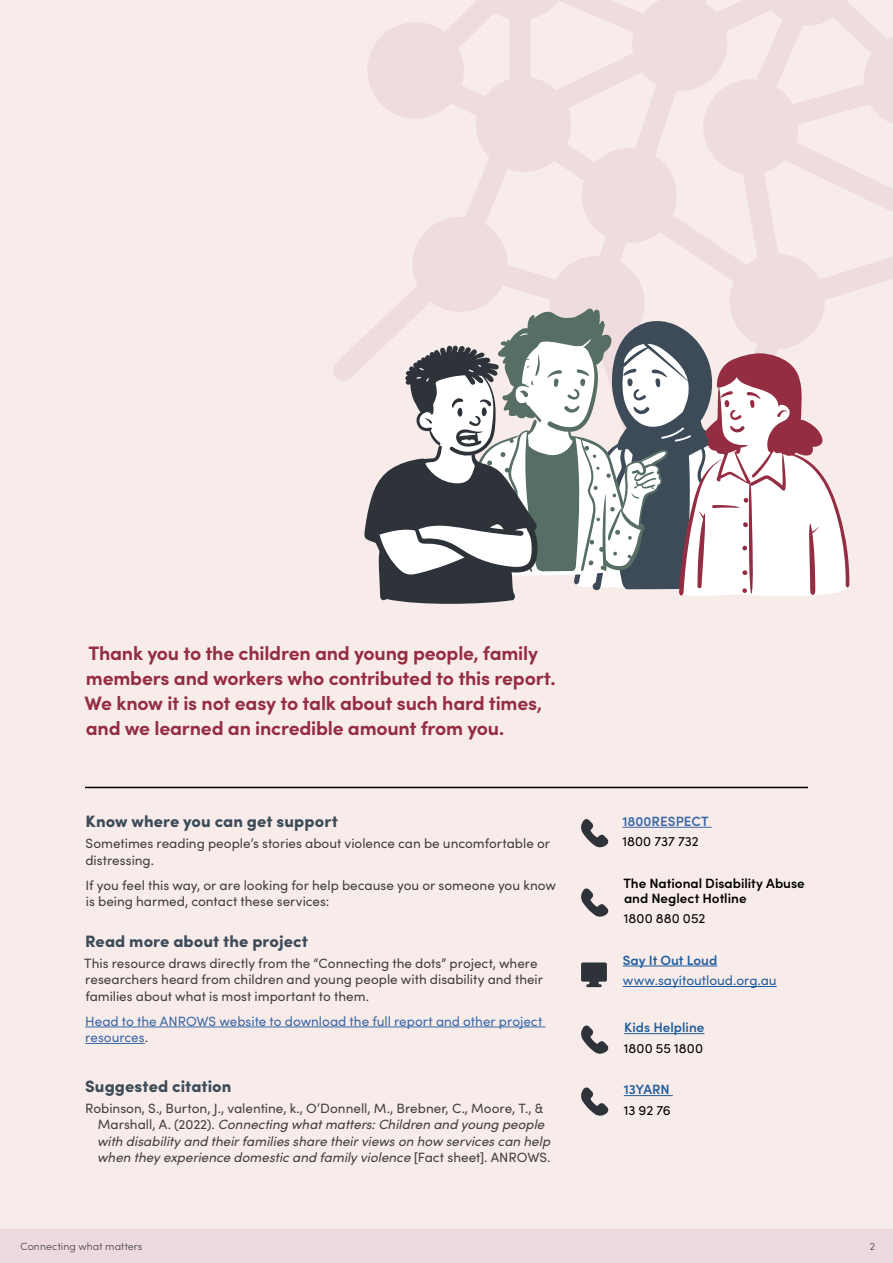
<style>
.page{position:relative;width:893px;height:1263px;background:#f8ecea}
.page>*{position:absolute;margin:0;border:0;box-sizing:border-box;transform-origin:0 0}
.Key_message{font:700 19.5px/24.8px "Sofia Pro";letter-spacing:-.015em;color:#952d42}
.BreakoutBox_Heading{font:900 16.5px "Sofia Pro";letter-spacing:.005em;color:#3d4b59}
.Brekaout_Box_Body{font:13.5px/16.5px "Sofia Pro";color:#414042}
.Brekaout_Box_Body-2{font:italic 13.5px/16.5px "Sofia Pro";color:#414042}
.Brekaout_Box_Body-3{font:13.5px/16.5px "Sofia Pro";color:#3a68a5}
.Body_paragraph{font:600 13.5px/15px "Sofia Pro";color:#000}
.Body_paragraph-2{font:13.5px "Sofia Pro";letter-spacing:.005em;color:#000}
.Body_paragraph-3{font:600 13.5px "Sofia Pro";color:#215e9e}
.Body_paragraph-4{font:13.5px "Sofia Pro";color:#215e9e}
.Brekaout_Box_Body-4{font:600 13.5px "Sofia Pro";color:#3a68a5}
.t1{font:300 10.5px "Sofia Pro";letter-spacing:.01em;color:#414042}
.s1{color:#414042}
.s2{font-style:normal}
</style>
<div class="page">
<div style="left:0;top:1229px;width:893px;height:34px;background:#ecd9dd"></div>
<svg style="left:581px;top:819px;width:28px;height:29px"></svg>
<hr style="left:622px;top:827px;width:90px;height:1px;background:#3a68a5">
<svg style="left:581px;top:888px;width:28px;height:29px"></svg>
<svg style="left:581px;top:962px;width:26px;height:25px"></svg>
<svg style="left:333px;top:0;width:560px;height:380px"></svg>
<svg style="left:364px;top:308px;width:486px;height:296px"></svg>
<hr style="left:623px;top:966px;width:94px;height:1px;background:#215e9e">
<hr style="left:623px;top:986px;width:154px;height:1px;background:#215e9e">
<hr style="left:624px;top:1033px;width:80px;height:1px;background:#215e9e">
<hr style="left:624px;top:1095px;width:49px;height:1px;background:#215e9e">
<svg style="left:581px;top:1025px;width:28px;height:29px"></svg>
<svg style="left:581px;top:1087px;width:28px;height:29px"></svg>
<hr style="left:85px;top:787px;width:723px;height:1px;background:#000">
<hr style="left:85px;top:1026px;width:460px;height:1px;background:#3a68a5">
<hr style="left:85px;top:1043px;width:60px;height:1px;background:#3a68a5">
<p class="Key_message" style="left:85px;top:639px;width:472px">Thank you to the children and young people, family members and workers who contributed to this report.<br>We know it is not easy to talk about such hard times, and we learned an incredible amount from you.</p>
<p class="BreakoutBox_Heading" style="left:86px;top:808px;width:254px">Know where you can get support</p>
<p class="Brekaout_Box_Body" style="left:85px;top:834px;width:466px">Sometimes reading people’s stories about violence can be uncomfortable or distressing.</p>
<p class="Brekaout_Box_Body" style="left:86px;top:876px;width:472px">If you feel this way, or are looking for help because you or someone you know is being harmed, contact these services:</p>
<p class="BreakoutBox_Heading" style="left:85px;top:928px;width:224px">Read more about the project</p>
<p class="Brekaout_Box_Body" style="left:84px;top:954px;width:460px">This resource draws directly from the “Connecting the dots” project, where researchers heard from children and young people with disability and their families about what is most important to them.</p>
<p class="Brekaout_Box_Body-3" style="left:85px;top:1012px;width:459px">Head to the ANROWS website to download the full report and other project resources<span class="s1">.</span></p>
<p class="BreakoutBox_Heading" style="left:85px;top:1073px;width:148px">Suggested citation</p>
<p class="Brekaout_Box_Body-2" style="left:97px;top:1099px;width:455px;text-indent:-12px"><span class="s2">Robinson, S., Burton, J., valentine, k., O’Donnell, M., Brebner, C., Moore, T., &amp; Marshall, A. (2022).</span> Connecting what matters: Children and young people with disability and their families share their views on how services can help when they experience domestic and family violence <span class="s2">[Fact sheet]. ANROWS.</span></p>
<p class="Brekaout_Box_Body-4" style="left:622px;top:811px;width:88px">1800RESPECT</p>
<p class="Body_paragraph-2" style="left:622px;top:832px;width:78px">1800 737 732</p>
<p class="Body_paragraph" style="left:623px;top:875px;width:183px">The National Disability Abuse and Neglect Hotline</p>
<p class="Body_paragraph-2" style="left:624px;top:909px;width:83px">1800 880 052</p>
<p class="Body_paragraph-3" style="left:623px;top:950px;width:96px">Say It Out Loud</p>
<p class="Body_paragraph-4" style="left:623px;top:970px;width:155px">www.sayitoutloud.org.au</p>
<p class="Body_paragraph-3" style="left:624px;top:1017px;width:82px">Kids Helpline</p>
<p class="Body_paragraph-2" style="left:624px;top:1038px;width:81px">1800 55 1800</p>
<p class="Body_paragraph-3" style="left:624px;top:1079px;width:48px">13YARN</p>
<p class="Body_paragraph-2" style="left:624px;top:1100px;width:49px">13 92 76</p>
<p class="t1" style="left:21px;top:1238px;width:123px">Connecting what matters</p>
<p class="t1" style="left:870px;top:1238px;width:7px">2</p>
</div>
